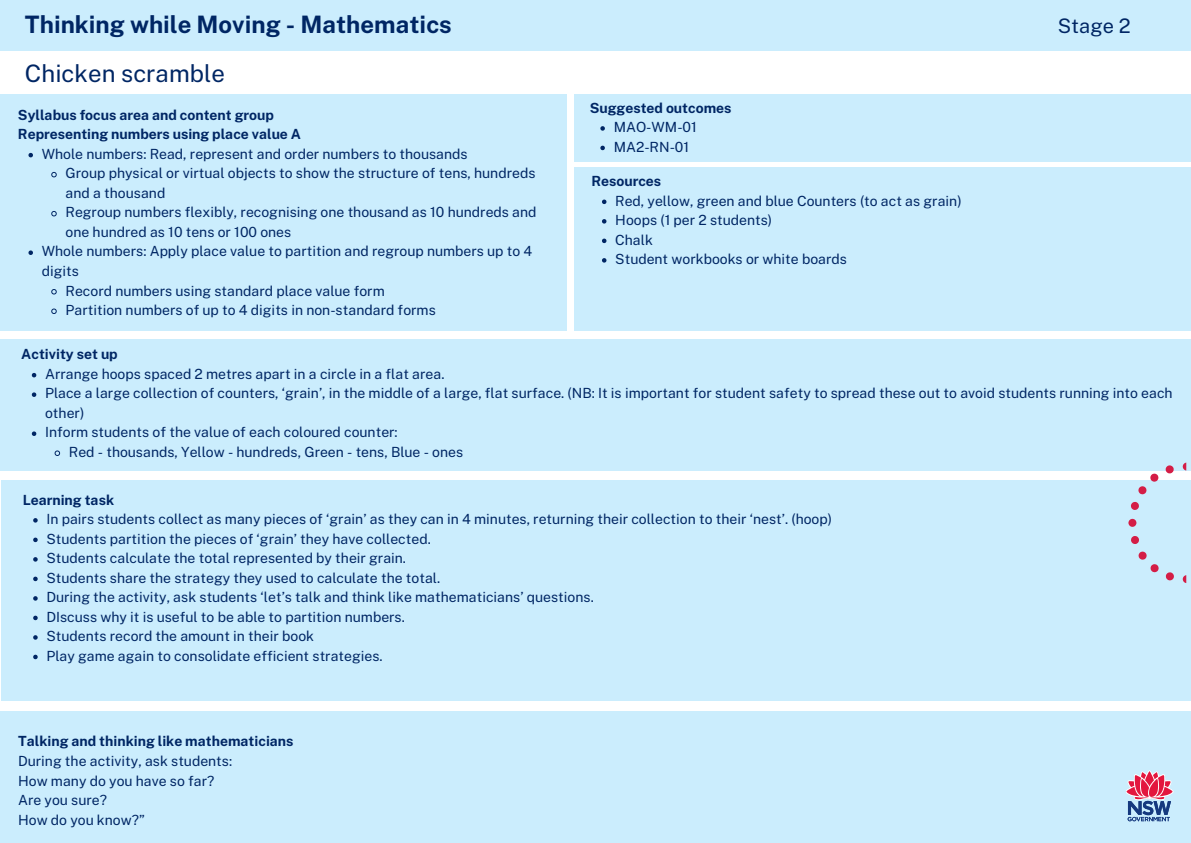
<style>
.page{position:relative;width:1191px;height:843px;background:#fff}
.page>*{position:absolute;margin:0;border:0;box-sizing:border-box;transform-origin:0 0}
.t1{font:700 24px "Public Sans";color:#002664}
.t2{font:24px "Public Sans";color:#002664}
.t3{font:20px "Public Sans";color:#002664}
.t4{font:14px/19.5px "Public Sans";color:#002664}
.t5{font:700 14px "Public Sans";color:#002664}
</style>
<div class="page">
<div style="left:0;top:0;width:1190px;height:50px;background:#cbedfd"></div>
<div style="left:0;top:94px;width:566px;height:236px;background:#cbedfd"></div>
<div style="left:574px;top:94px;width:616px;height:68px;background:#cbedfd"></div>
<div style="left:574px;top:167px;width:616px;height:163px;background:#cbedfd"></div>
<div style="left:0;top:710px;width:1190px;height:132px;background:#cbedfd"></div>
<svg style="left:28px;top:153px;width:5px;height:4px"></svg>
<svg style="left:51px;top:172px;width:6px;height:6px"></svg>
<svg style="left:51px;top:211px;width:6px;height:6px"></svg>
<svg style="left:28px;top:250px;width:5px;height:5px"></svg>
<svg style="left:51px;top:289px;width:6px;height:6px"></svg>
<svg style="left:51px;top:308px;width:6px;height:6px"></svg>
<svg style="left:600px;top:126px;width:5px;height:5px"></svg>
<svg style="left:600px;top:146px;width:5px;height:4px"></svg>
<svg style="left:602px;top:199px;width:4px;height:5px"></svg>
<svg style="left:602px;top:219px;width:4px;height:4px"></svg>
<svg style="left:602px;top:238px;width:4px;height:5px"></svg>
<svg style="left:602px;top:258px;width:4px;height:4px"></svg>
<div style="left:1px;top:480px;width:1189px;height:220px;background:#cbedfd"></div>
<div style="left:1px;top:340px;width:1189px;height:130px;background:#cbedfd"></div>
<svg style="left:1128px;top:462px;width:58px;height:121px"></svg>
<svg style="left:32px;top:373px;width:4px;height:4px"></svg>
<svg style="left:32px;top:392px;width:4px;height:5px"></svg>
<svg style="left:32px;top:431px;width:4px;height:5px"></svg>
<svg style="left:54px;top:450px;width:6px;height:6px"></svg>
<svg style="left:1126px;top:770px;width:47px;height:51px"></svg>
<svg style="left:33px;top:518px;width:5px;height:4px"></svg>
<svg style="left:33px;top:537px;width:5px;height:5px"></svg>
<svg style="left:33px;top:557px;width:5px;height:4px"></svg>
<svg style="left:33px;top:576px;width:5px;height:5px"></svg>
<svg style="left:33px;top:596px;width:5px;height:4px"></svg>
<svg style="left:33px;top:615px;width:5px;height:5px"></svg>
<svg style="left:33px;top:635px;width:5px;height:4px"></svg>
<svg style="left:33px;top:654px;width:5px;height:5px"></svg>
<p class="t1" style="left:25px;top:10px;width:428px">Thinking while Moving - Mathematics</p>
<p class="t3" style="left:1057px;top:14px;width:74px">Stage 2</p>
<p class="t2" style="left:25px;top:59px;width:201px">Chicken scramble</p>
<p class="t5" style="left:18px;top:106px;width:257px">Syllabus focus area and content group</p>
<p class="t5" style="left:18px;top:126px;width:284px">Representing numbers using place value A</p>
<p class="t4" style="left:42px;top:144px;width:427px">Whole numbers: Read, represent and order numbers to thousands</p>
<p class="t4" style="left:66px;top:163px;width:471px">Group physical or virtual objects to show the structure of tens, hundreds and a thousand</p>
<p class="t4" style="left:66px;top:202px;width:472px">Regroup numbers flexibly, recognising one thousand as 10 hundreds and one hundred as 10 tens or 100 ones</p>
<p class="t4" style="left:42px;top:241px;width:492px">Whole numbers: Apply place value to partition and regroup numbers up to 4 digits</p>
<p class="t4" style="left:66px;top:280px;width:321px">Record numbers using standard place value form</p>
<p class="t4" style="left:66px;top:300px;width:372px">Partition numbers of up to 4 digits in non-standard forms</p>
<p class="t5" style="left:21px;top:346px;width:98px">Activity set up</p>
<p class="t5" style="left:590px;top:99px;width:143px">Suggested outcomes</p>
<p class="t4" style="left:613px;top:117px;width:85px">MAO-WM-01</p>
<p class="t4" style="left:613px;top:137px;width:77px">MA2-RN-01</p>
<p class="t5" style="left:591px;top:173px;width:71px">Resources</p>
<p class="t4" style="left:615px;top:191px;width:348px">Red, yellow, green and blue Counters (to act as grain)</p>
<p class="t4" style="left:615px;top:210px;width:158px">Hoops (1 per 2 students)</p>
<p class="t4" style="left:615px;top:230px;width:39px">Chalk</p>
<p class="t4" style="left:615px;top:249px;width:233px">Student workbooks or white boards</p>
<p class="t4" style="left:45px;top:364px;width:401px">Arrange hoops spaced 2 metres apart in a circle in a flat area.</p>
<p class="t4" style="left:45px;top:383px;width:1128px">Place a large collection of counters, ‘grain’, in the middle of a large, flat surface. (NB: It is important for student safety to spread these out to avoid students running into each other)</p>
<p class="t4" style="left:45px;top:422px;width:354px">Inform students of the value of each coloured counter:</p>
<p class="t4" style="left:69px;top:442px;width:396px">Red - thousands, Yellow - hundreds, Green - tens, Blue - ones</p>
<p class="t5" style="left:23px;top:491px;width:93px">Learning task</p>
<p class="t4" style="left:46px;top:509px;width:787px">In pairs students collect as many pieces of ‘grain’ as they can in 4 minutes, returning their collection to their ‘nest’. (hoop)</p>
<p class="t4" style="left:46px;top:528px;width:386px">Students partition the pieces of ‘grain’ they have collected.</p>
<p class="t4" style="left:46px;top:548px;width:361px">Students calculate the total represented by their grain.</p>
<p class="t4" style="left:46px;top:567px;width:395px">Students share the strategy they used to calculate the total.</p>
<p class="t4" style="left:46px;top:587px;width:548px">During the activity, ask students ‘let’s talk and think like mathematicians’ questions.</p>
<p class="t4" style="left:46px;top:606px;width:360px">DIscuss why it is useful to be able to partition numbers.</p>
<p class="t4" style="left:46px;top:626px;width:269px">Students record the amount in their book</p>
<p class="t4" style="left:46px;top:645px;width:338px">Play game again to consolidate efficient strategies.</p>
<p class="t5" style="left:18px;top:733px;width:277px">Talking and thinking like mathematicians</p>
<p class="t4" style="left:18px;top:750px;width:215px">During the activity, ask students:</p>
<p class="t4" style="left:18px;top:770px;width:198px">How many do you have so far?</p>
<p class="t4" style="left:18px;top:789px;width:90px">Are you sure?</p>
<p class="t4" style="left:18px;top:809px;width:128px">How do you know?”</p>
</div>
